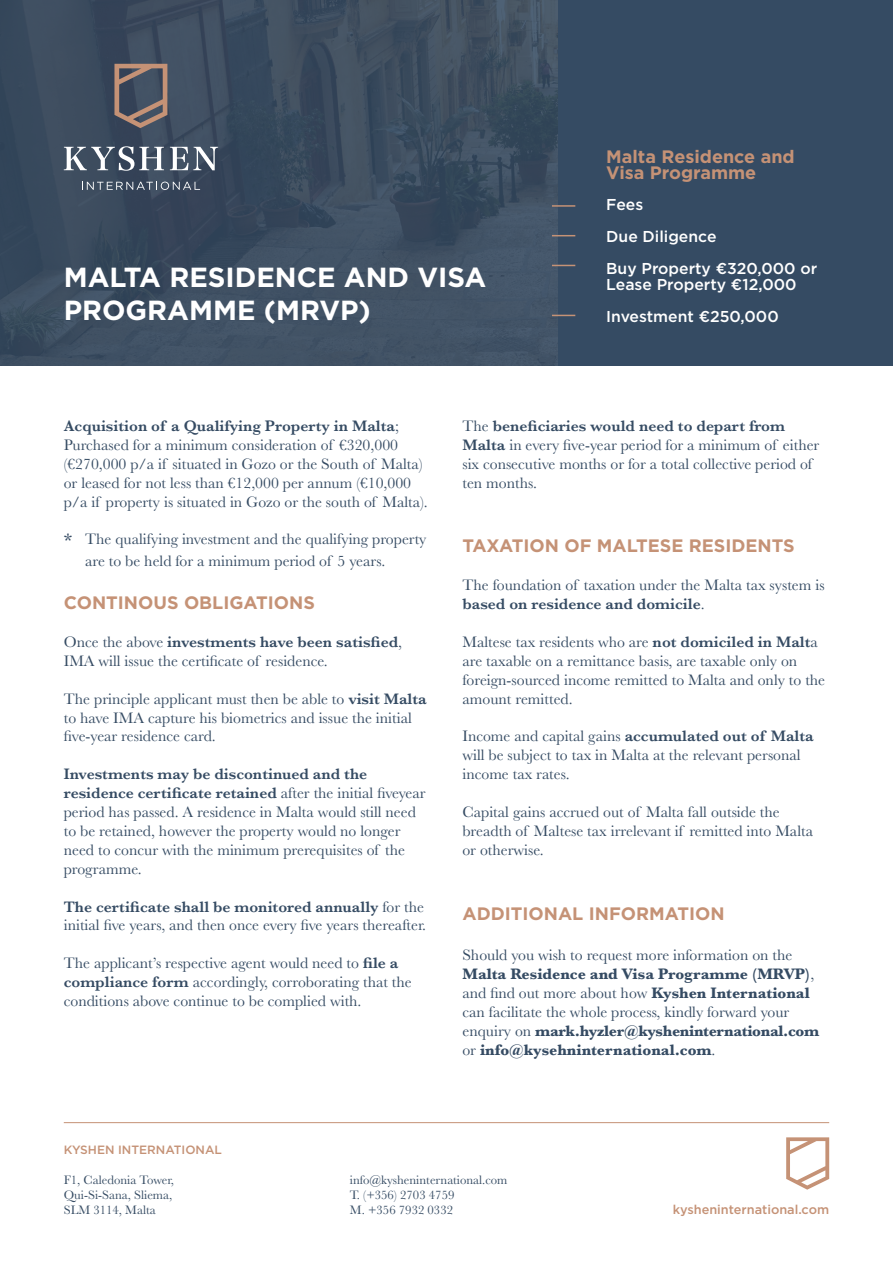
<style>
.page{position:relative;width:893px;height:1263px;background:#fff}
.page>*{position:absolute;margin:0;border:0;box-sizing:border-box;transform-origin:0 0}
.t1{font:700 27.6px/33.2px "Gotham";color:#fff}
.t2{font:700 18px/15.9px "Gotham";color:#c59276}
.t3{font:15.75px/18.9px "Baskerville";color:#354b63}
.t4{font:500 15.75px/15.9px "Gotham";color:#fff}
.t5{font:12.75px "Baskerville";color:#354b63}
.t6{font:500 12.75px "Gotham";color:#c59276}
.t7{font:500 12px "Gotham";color:#c59276}
.s1{font-weight:600}
.s2{font-weight:700}
</style>
<div class="page">
<div style="left:0;top:0;width:893px;height:366px;background:#354b63"></div>
<img style="left:0;top:0;width:557px;height:366px">
<svg style="left:64px;top:146px;width:100px;height:25px"></svg>
<svg style="left:170px;top:147px;width:48px;height:23px"></svg>
<svg style="left:82px;top:182px;width:118px;height:8px"></svg>
<svg style="left:114px;top:64px;width:53px;height:64px"></svg>
<hr style="left:552px;top:205px;width:23px;height:2px;background:#c59276">
<svg style="left:552px;top:235px;width:23px;height:1px"></svg>
<svg style="left:552px;top:265px;width:23px;height:1px"></svg>
<svg style="left:552px;top:315px;width:23px;height:1px"></svg>
<svg style="left:786px;top:1137px;width:43px;height:53px"></svg>
<hr style="left:64px;top:1122px;width:765px;height:1px;background:#c59276">
<p class="t1" style="left:64px;top:260px;width:424px">MALTA RESIDENCE AND VISA<br>PROGRAMME (MRVP)</p>
<p class="t2" style="left:606px;top:148px;width:190px">Malta Residence and<br>Visa Programme</p>
<p class="t4" style="left:606px;top:197px;width:38px">Fees</p>
<p class="t4" style="left:606px;top:228px;width:112px">Due Diligence</p>
<p class="t4" style="left:606px;top:260px;width:213px">Buy Property €320,000 or<br>Lease Property €12,000</p>
<p class="t4" style="left:606px;top:308px;width:174px">Investment €250,000</p>
<p class="t3" style="left:64px;top:417px;width:366px"><span class="s1">Acquisition of a Qualifying Property in Malta</span>; Purchased for a minimum consideration of €320,000 (€270,000 p/a if situated in Gozo or the South of Malta) or leased for not less than €12,000 per annum (€10,000 p/a if property is situated in Gozo or the south of Malta).</p>
<p class="t3" style="left:85px;top:529px;width:343px;line-height:21.6px;text-indent:-21px"><span class="s1">*</span> The qualifying investment and the qualifying property are to be held for a minimum period of 5 years.</p>
<p class="t2" style="left:64px;top:595px;width:253px">CONTINOUS OBLIGATIONS</p>
<p class="t3" style="left:64px;top:633px;width:340px">Once the above <span class="s1">investments have been satisfied</span>,<br>IMA will issue the certificate of residence.</p>
<p class="t3" style="left:64px;top:689px;width:365px">The principle applicant must then be able to <span class="s1">visit Malta </span>to have IMA capture his biometrics and issue the initial five-year residence card.</p>
<p class="t3" style="left:64px;top:765px;width:363px"><span class="s1">Investments may be discontinued and the residence certificate retained</span> after the initial fiveyear period has passed. A residence in Malta would still need to be retained, however the property would no longer need to concur with the minimum prerequisites of the programme.</p>
<p class="t3" style="left:64px;top:897px;width:364px"><span class="s1">The certificate shall be monitored annually</span> for the initial five years, and then once every five years thereafter.</p>
<p class="t3" style="left:64px;top:954px;width:349px">The applicant’s respective agent would need to <span class="s1">file a compliance form</span> accordingly, corroborating that the conditions above continue to be complied with.</p>
<p class="t3" style="left:462px;top:417px;width:358px">The <span class="s1">beneficiaries would need to depart from Malta</span> in every five-year period for a minimum of either six consecutive months or for a total collective period of ten months.</p>
<p class="t2" style="left:462px;top:538px;width:334px">TAXATION OF MALTESE RESIDENTS</p>
<p class="t3" style="left:462px;top:576px;width:364px">The foundation of taxation under the Malta tax system is <span class="s1">based on residence and domicile</span>.</p>
<p class="t3" style="left:462px;top:633px;width:364px">Maltese tax residents who are <span class="s1">not domiciled in Malt</span>a are taxable on a remittance basis, are taxable only on foreign-sourced income remitted to Malta and only to the amount remitted.</p>
<p class="t3" style="left:462px;top:727px;width:353px">Income and capital gains <span class="s1">accumulated out of Malta </span>will be subject to tax in Malta at the relevant personal income tax rates.</p>
<p class="t3" style="left:462px;top:803px;width:352px">Capital gains accrued out of Malta fall outside the breadth of Maltese tax irrelevant if remitted into Malta or otherwise.</p>
<p class="t2" style="left:462px;top:905px;width:264px">ADDITIONAL INFORMATION</p>
<p class="t3" style="left:462px;top:946px;width:358px">Should you wish to request more information on the <span class="s2">Malta Residence and Visa Programme (MRVP)</span>, and find out more about how <span class="s2">Kyshen International </span>can facilitate the whole process, kindly forward your enquiry on <span class="s2">mark.hyzler@kysheninternational.com </span>or <span class="s2">info@kysehninternational.com</span>.</p>
<p class="t7" style="left:64px;top:1142px;width:160px">KYSHEN INTERNATIONAL</p>
<p class="t5" style="left:64px;top:1171px;width:112px">F1, Caledonia Tower,</p>
<p class="t5" style="left:64px;top:1187px;width:110px">Qui-Si-Sana, Sliema,</p>
<p class="t5" style="left:64px;top:1202px;width:94px">SLM 3114, Malta</p>
<p class="t5" style="left:350px;top:1171px;width:159px">info@kysheninternational.com</p>
<p class="t5" style="left:350px;top:1187px;width:106px">T. (+356) 2703 4759</p>
<p class="t5" style="left:350px;top:1202px;width:105px">M. +356 7932 0332</p>
<p class="t6" style="left:673px;top:1201px;width:158px">kysheninternational.com</p>
</div>
